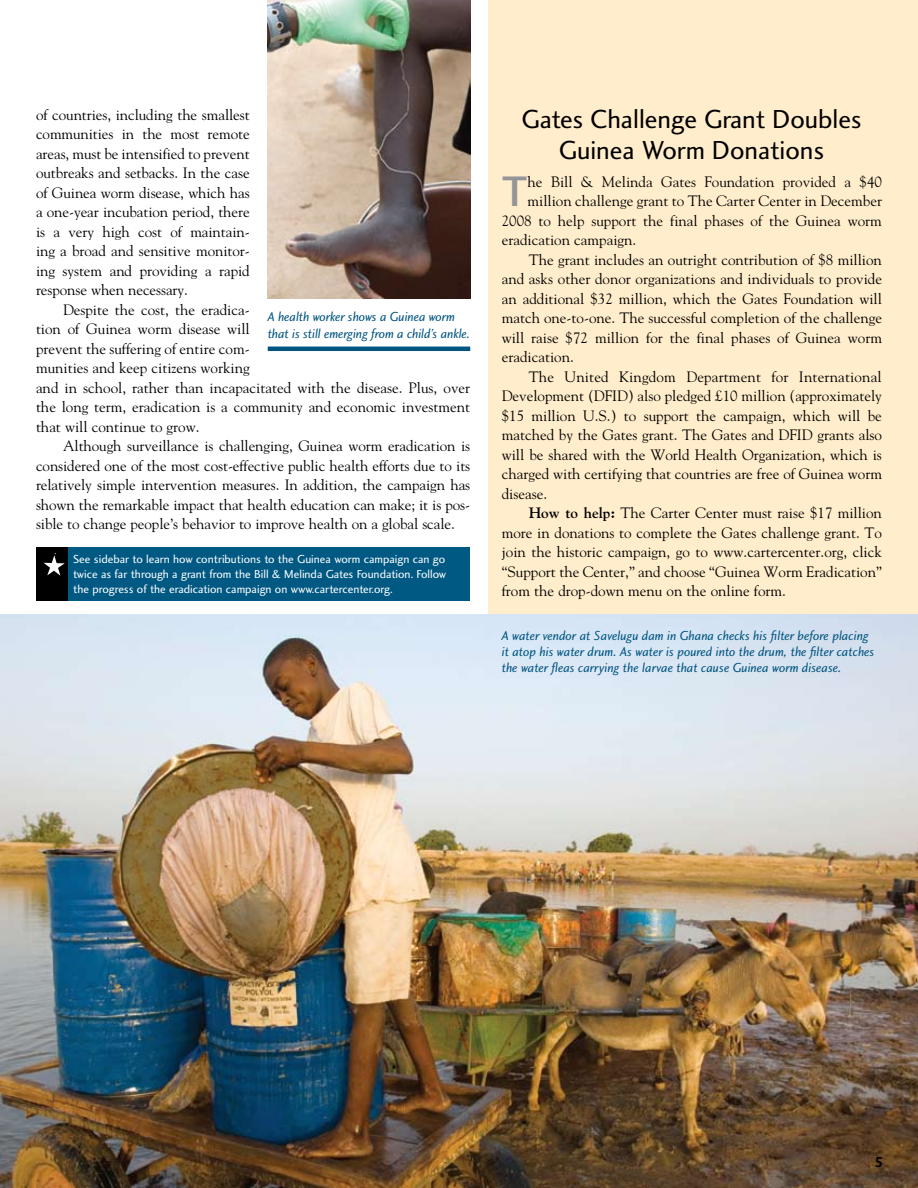
<style>
.page{position:relative;width:918px;height:1188px;background:#fff}
.page>*{position:absolute;margin:0;border:0;box-sizing:border-box;transform-origin:0 0}
.t1{font:44.25px "Charlotte Sans Medium Plain";color:#939598}
.t2{font:27px/31.5px "Charlotte Sans Book Plain";color:#000;text-align:center}
.t3{font:15px/19.5px "Goudy";color:#000;text-align:justify}
.t4{font:15px "Charlotte Sans Bold Plain";color:#000}
.t5{font:13.5px/16.2px "Charlotte Sans Book Italic Plain";color:#005480}
.t6{font:12px/15px "Charlotte Sans Book Plain";color:#fff;text-align:justify}
.s1{font-weight:700}
</style>
<div class="page">
<div style="left:488px;top:0;width:430px;height:618px;background:#ffedcb"></div>
<img style="left:0;top:614px;width:918px;height:574px">
<div style="left:36px;top:547px;width:33px;height:54px;background:#000"></div>
<div style="left:68px;top:547px;width:402px;height:54px;background:#005983"></div>
<svg style="left:44px;top:555px;width:21px;height:21px"></svg>
<img style="left:268px;top:0;width:202px;height:298px">
<hr style="left:268px;top:347px;width:202px;height:4px;background:#005480">
<p class="t3" style="left:36px;top:104px;width:215px">of countries, including the smallest communities in the most remote areas, must be intensified to prevent outbreaks and setbacks. In the case of Guinea worm disease, which has a one-year incubation period, there is a very high cost of maintain&shy;ing a broad and sensitive monitor&shy;ing system and providing a rapid response when necessary.</p>
<p class="t3" style="left:36px;top:299px;width:436px;text-align:left;text-indent:27px">Despite the cost, the eradica-<br>tion of Guinea worm disease will<br>prevent the suffering of entire com-<br>munities and keep citizens working<br>and in school, rather than incapacitated with the disease. Plus, over the long term, eradication is a community and economic investment that will continue to grow.</p>
<p class="t3" style="left:36px;top:436px;width:436px;text-indent:27px">Although surveillance is challenging, Guinea worm eradication is considered one of the most cost-effective public health efforts due to its relatively simple intervention measures. In addition, the campaign has shown the remarkable impact that health education can make; it is pos&shy;sible to change people’s behavior to improve health on a global scale.</p>
<p class="t6" style="left:73px;top:551px;width:375px">See sidebar to learn how contributions to the Guinea worm campaign can go twice as far through a grant from the Bill &amp; Melinda Gates Foundation. Follow the progress of the eradication campaign on www.cartercenter.org.</p>
<p class="t5" style="left:268px;top:309px;width:204px">A health worker shows a Guinea worm that is still emerging from a child’s ankle.</p>
<h2 class="t2" style="left:521px;top:103px;width:342px">Gates Challenge Grant Doubles<br>Guinea Worm Donations</h2>
<h1 class="t1" style="left:502px;top:165px;width:13px">T</h1>
<p class="t3" style="left:528px;top:171px;width:356px">he Bill &amp; Melinda Gates Foundation provided a $40</p>
<p class="t3" style="left:528px;top:191px;width:356px">million challenge grant to The Carter Center in December</p>
<p class="t3" style="left:502px;top:210px;width:382px">2008 to help support the final phases of the Guinea worm</p>
<p class="t3" style="left:502px;top:230px;width:136px">eradication campaign.</p>
<p class="t3" style="left:529px;top:249px;width:355px">The grant includes an outright contribution of $8 million</p>
<p class="t3" style="left:502px;top:269px;width:382px">and asks other donor organizations and individuals to provide</p>
<p class="t3" style="left:502px;top:288px;width:382px">an additional $32 million, which the Gates Foundation will</p>
<p class="t3" style="left:502px;top:308px;width:382px">match one-to-one. The successful completion of the challenge</p>
<p class="t3" style="left:502px;top:327px;width:382px">will raise $72 million for the final phases of Guinea worm</p>
<p class="t3" style="left:502px;top:347px;width:74px">eradication.</p>
<p class="t3" style="left:529px;top:366px;width:355px">The United Kingdom Department for International</p>
<p class="t3" style="left:502px;top:386px;width:382px">Development (DFID) also pledged £10 million (approximately</p>
<p class="t3" style="left:502px;top:405px;width:382px">$15 million U.S.) to support the campaign, which will be</p>
<p class="t3" style="left:502px;top:425px;width:382px">matched by the Gates grant. The Gates and DFID grants also</p>
<p class="t3" style="left:502px;top:444px;width:382px">will be shared with the World Health Organization, which is</p>
<p class="t3" style="left:502px;top:464px;width:382px">charged with certifying that countries are free of Guinea worm</p>
<p class="t3" style="left:502px;top:483px;width:47px">disease.</p>
<p class="t3" style="left:529px;top:503px;width:355px"><span class="s1">How to help:</span> The Carter Center must raise $17 million</p>
<p class="t3" style="left:502px;top:522px;width:382px">more in donations to complete the Gates challenge grant. To</p>
<p class="t3" style="left:502px;top:542px;width:382px">join the historic campaign, go to www.cartercenter.org, click</p>
<p class="t3" style="left:502px;top:561px;width:382px">“Support the Center,” and choose “Guinea Worm Eradication”</p>
<p class="t3" style="left:502px;top:581px;width:286px">from the drop-down menu on the online form.</p>
<p class="t5" style="left:502px;top:627px;width:374px">A water vendor at Savelugu dam in Ghana checks his filter before placing it atop his water drum. As water is poured into the drum, the filter catches the water fleas carrying the larvae that cause Guinea worm disease.</p>
<p class="t4" style="left:874px;top:1153px;width:11px">5</p>
</div>
